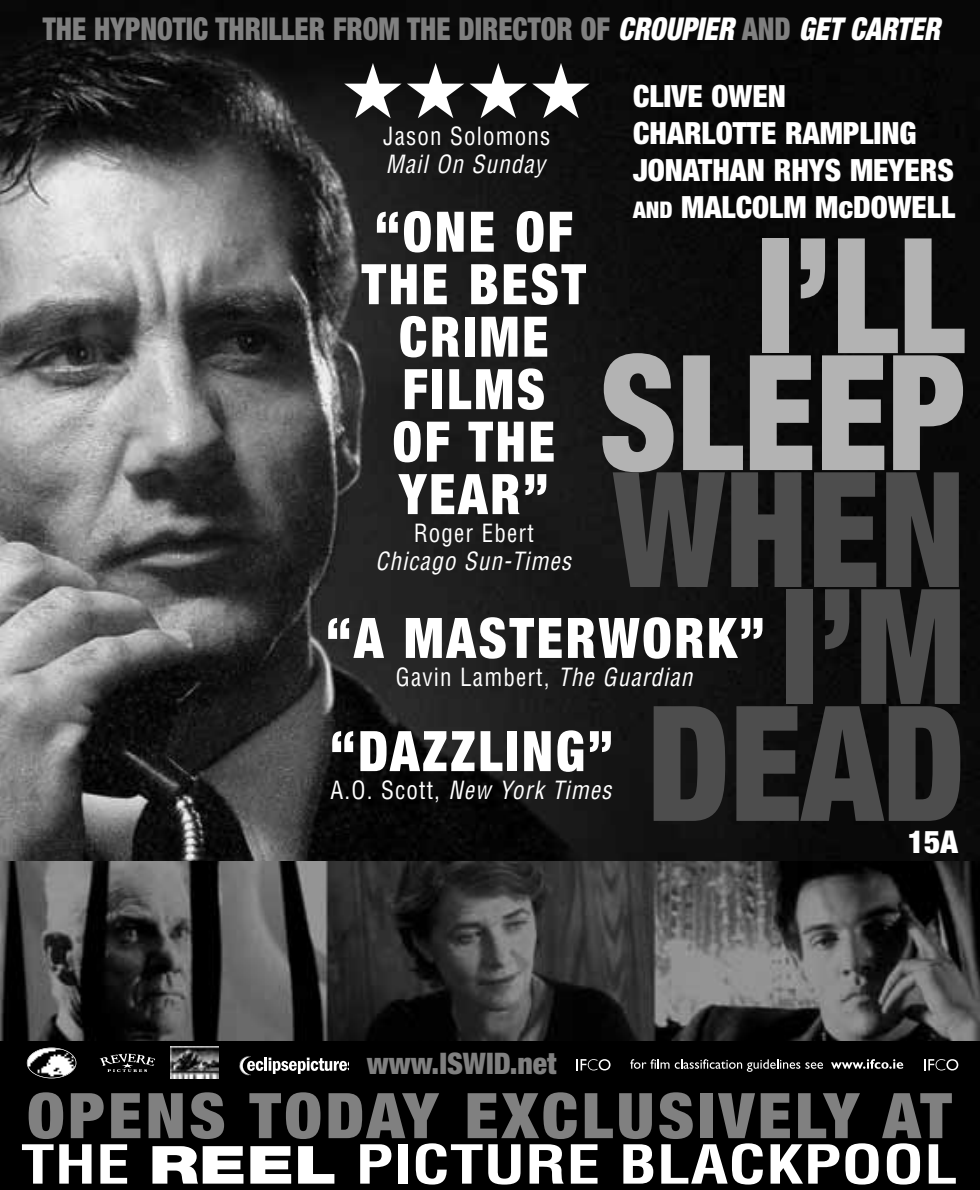
<style>
.page{position:relative;width:980px;height:1190px;background:#fff}
.page>*{position:absolute;margin:0;border:0;box-sizing:border-box;transform-origin:0 0}
.t1{font:900 condensed 160.65px/116.9px "Helvetica Neue";color:#4d4d4d;text-align:right;scale:.9 1}
.t2{font:900 condensed 160.65px/116.9px "Helvetica Neue";color:#b3b3b3;text-align:right;scale:.9 1}
.t3{font:77px "Zapf Dingbats";color:#fff}
.t4{font:900 condensed 63px "Helvetica Neue";letter-spacing:.05em;color:#808080;scale:1.08 1}
.t5{font:900 condensed 56px/52.5px "Helvetica Neue";letter-spacing:.05em;color:#fff;text-align:center;scale:.94 1}
.t6{font:700 condensed 52.5px "Helvetica";color:#fff;scale:1.29 1}
.t7{font:900 condensed 31.5px "Helvetica Neue";color:#808080;scale:.9 1}
.t8{font:900 condensed 31.5px "Helvetica Neue";color:#fff}
.t9{font:900 condensed 30.8px/36.8px "Helvetica Neue";color:#fff}
.t10{font:900 condensed 29.75px "Helvetica Neue";color:#808080}
.t11{font:italic condensed 24.5px "Helvetica";color:#fff;scale:.94 1}
.t12{font:condensed 24.5px "Helvetica";letter-spacing:.05em;color:#fff;scale:.94 1}
.s1{font-style:italic;color:#fff}
.s2{font-size:23.1px}
.s3{font-style:italic}
.s4{font-style:normal}
.s5{font-family:"Helvetica Neue";font-weight:900;font-stretch:normal}
</style>
<div class="page">
<img style="left:0;top:0;width:980px;height:862px">
<img style="left:0;top:862px;width:980px;height:179px">
<div style="left:0;top:1041px;width:980px;height:149px;background:#000"></div>
<svg style="left:240px;top:1056px;width:109px;height:20px"></svg>
<svg style="left:99px;top:1054px;width:56px;height:18px"></svg>
<img style="left:27px;top:1048px;width:49px;height:30px;border-radius:50%">
<div style="left:27px;top:1048px;width:49px;height:30px;border:1px solid #fff;border-radius:50%"></div>
<img style="left:171px;top:1047px;width:48px;height:32px">
<svg style="left:831px;top:1059px;width:72px;height:10px"></svg>
<svg style="left:924px;top:1059px;width:34px;height:11px"></svg>
<svg style="left:577px;top:1059px;width:34px;height:11px"></svg>
<svg style="left:630px;top:1059px;width:193px;height:13px"></svg>
<p class="t7" style="left:43px;top:18px;width:1004px">THE HYPNOTIC THRILLER FROM THE DIRECTOR OF <span class="s1">CROUPIER</span> AND <span class="s1">GET CARTER</span></p>
<h2 class="t3" style="left:342px;top:54px;width:252px">★★★★</h2>
<p class="t12" style="left:383px;top:127px;width:179px">Jason Solomons</p>
<p class="t11" style="left:386px;top:155px;width:171px">Mail On Sunday</p>
<p class="t9" style="left:633px;top:81px;width:324px">CLIVE OWEN<br>CHARLOTTE RAMPLING<br>JONATHAN RHYS MEYERS<br><span class="s2">AND</span> MALCOLM McDOWELL</p>
<h3 class="t5" style="left:362px;top:210px;width:240px">“ONE OF<br>THE BEST<br>CRIME<br>FILMS<br>OF THE<br>YEAR”</h3>
<p class="t12" style="left:414px;top:524px;width:129px">Roger Ebert</p>
<p class="t11" style="left:375px;top:552px;width:215px">Chicago Sun-Times</p>
<h1 class="t2" style="left:599px;top:251px;width:408px">I’LL<br>SLEEP</h1>
<h1 class="t1" style="left:613px;top:485px;width:393px">WHEN<br>I’M<br>DEAD</h1>
<h3 class="t5" style="left:326px;top:617px;width:468px">“A MASTERWORK”</h3>
<p class="t12" style="left:396px;top:668px;width:322px">Gavin Lambert, <span class="s3">The Guardian</span></p>
<h3 class="t5" style="left:330px;top:730px;width:303px">“DAZZLING”</h3>
<p class="t11" style="left:331px;top:781px;width:305px"><span class="s4">A.O. Scott,</span> New York Times</p>
<p class="t10" style="left:367px;top:1053px;width:191px">www.ISWID.net</p>
<p class="t8" style="left:908px;top:830px;width:52px">15A</p>
<h3 class="t4" style="left:27px;top:1093px;width:858px">OPENS TODAY EXCLUSIVELY AT</h3>
<h3 class="t6" style="left:21px;top:1144px;width:728px">THE <span class="s5">REEL</span> PICTURE BLACKPOOL</h3>
</div>
